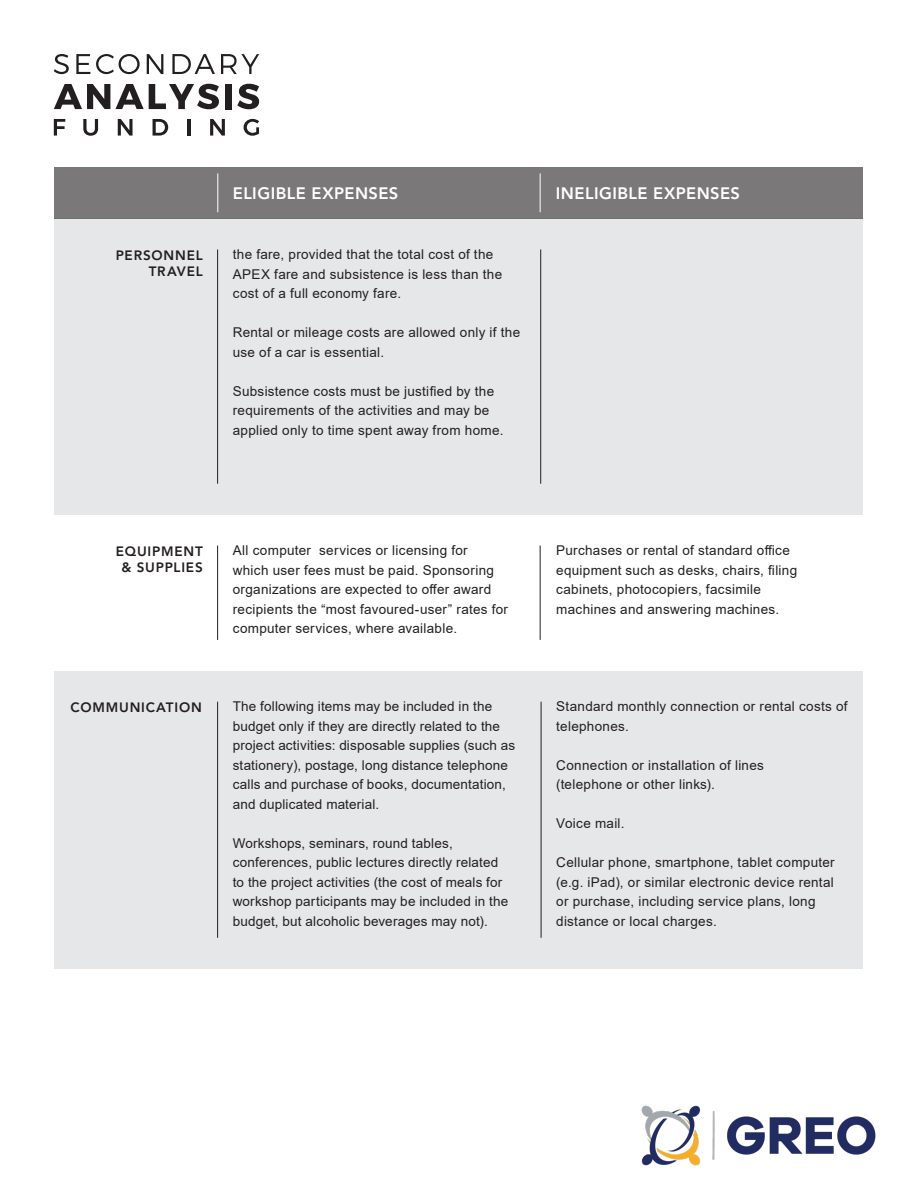
<style>
.page{position:relative;width:918px;height:1188px;background:#fff}
.page>*{position:absolute;margin:0;border:0;box-sizing:border-box;transform-origin:0 0}
.t1{font:800 16.5px "Avenir LT Std";letter-spacing:.025em;color:#fff}
.t2{font:13.5px/19.5px "Arial";letter-spacing:.02em;color:#231f20}
.t3{font:800 13.5px/16.2px "Avenir LT Std";letter-spacing:.06em;color:#231f20;text-align:right}
</style>
<div class="page">
<div style="left:55px;top:219px;width:808px;height:296px;background:#e6e7e9"></div>
<div style="left:55px;top:671px;width:808px;height:298px;background:#e6e7e9"></div>
<div style="left:55px;top:167px;width:808px;height:52px;background:#7b7879"></div>
<hr style="left:217px;top:249px;width:1px;height:235px;background:#231f20">
<hr style="left:217px;top:546px;width:1px;height:94px;background:#231f20">
<hr style="left:540px;top:546px;width:1px;height:94px;background:#231f20">
<hr style="left:217px;top:702px;width:1px;height:236px;background:#231f20">
<hr style="left:541px;top:702px;width:1px;height:236px;background:#231f20">
<hr style="left:540px;top:249px;width:1px;height:235px;background:#231f20">
<hr style="left:217px;top:173px;width:1px;height:39px;background:#fff">
<hr style="left:540px;top:173px;width:1px;height:39px;background:#fff">
<svg style="left:54px;top:54px;width:15px;height:20px"></svg>
<svg style="left:76px;top:54px;width:14px;height:20px"></svg>
<svg style="left:96px;top:54px;width:44px;height:20px"></svg>
<svg style="left:147px;top:54px;width:16px;height:20px"></svg>
<svg style="left:172px;top:54px;width:43px;height:20px"></svg>
<svg style="left:221px;top:54px;width:38px;height:20px"></svg>
<svg style="left:54px;top:84px;width:165px;height:25px"></svg>
<div style="left:225px;top:84px;width:7px;height:25px;background:#231f20"></div>
<svg style="left:237px;top:84px;width:22px;height:25px"></svg>
<svg style="left:54px;top:119px;width:11px;height:17px"></svg>
<svg style="left:83px;top:119px;width:15px;height:17px"></svg>
<svg style="left:118px;top:119px;width:15px;height:17px"></svg>
<svg style="left:153px;top:119px;width:15px;height:17px"></svg>
<hr style="left:187px;top:119px;width:3px;height:17px;background:#231f20">
<svg style="left:210px;top:119px;width:15px;height:17px"></svg>
<svg style="left:244px;top:119px;width:15px;height:17px"></svg>
<img style="left:641px;top:1106px;width:235px;height:59px">
<p class="t3" style="left:116px;top:247px;width:89px">PERSONNEL<br>TRAVEL</p>
<p class="t1" style="left:233px;top:184px;width:167px">ELIGIBLE EXPENSES</p>
<p class="t2" style="left:233px;top:245px;width:271px">the fare, provided that the total cost of the<br>APEX fare and subsistence is less than the cost of a full economy fare.</p>
<p class="t2" style="left:233px;top:323px;width:289px">Rental or mileage costs are allowed only if the use of a car is essential.</p>
<p class="t2" style="left:233px;top:381px;width:272px">Subsistence costs must be justified by the requirements of the activities and may be applied only to time spent away from home.</p>
<p class="t1" style="left:556px;top:184px;width:186px">INELIGIBLE EXPENSES</p>
<p class="t3" style="left:116px;top:543px;width:88px;text-align:center">EQUIPMENT &amp; SUPPLIES</p>
<p class="t3" style="left:71px;top:699px;width:133px">COMMUNICATION</p>
<p class="t2" style="left:233px;top:541px;width:277px">All computer services or licensing for<br>which user fees must be paid. Sponsoring organizations are expected to offer award recipients the “most favoured-user” rates for computer services, where available.</p>
<p class="t2" style="left:556px;top:541px;width:242px">Purchases or rental of standard office equipment such as desks, chairs, filing cabinets, photocopiers, facsimile machines and answering machines.</p>
<p class="t2" style="left:233px;top:697px;width:284px">The following items may be included in the budget only if they are directly related to the project activities: disposable supplies (such as stationery), postage, long distance telephone calls and purchase of books, documentation, and duplicated material.</p>
<p class="t2" style="left:233px;top:833px;width:277px">Workshops, seminars, round tables, conferences, public lectures directly related to the project activities (the cost of meals for workshop participants may be included in the budget, but alcoholic beverages may not).</p>
<p class="t2" style="left:556px;top:697px;width:293px">Standard monthly connection or rental costs of telephones.</p>
<p class="t2" style="left:556px;top:755px;width:209px">Connection or installation of lines (telephone or other links).</p>
<p class="t2" style="left:556px;top:814px;width:70px">Voice mail.</p>
<p class="t2" style="left:556px;top:853px;width:280px">Cellular phone, smartphone, tablet computer (e.g. iPad), or similar electronic device rental or purchase, including service plans, long distance or local charges.</p>
</div>
